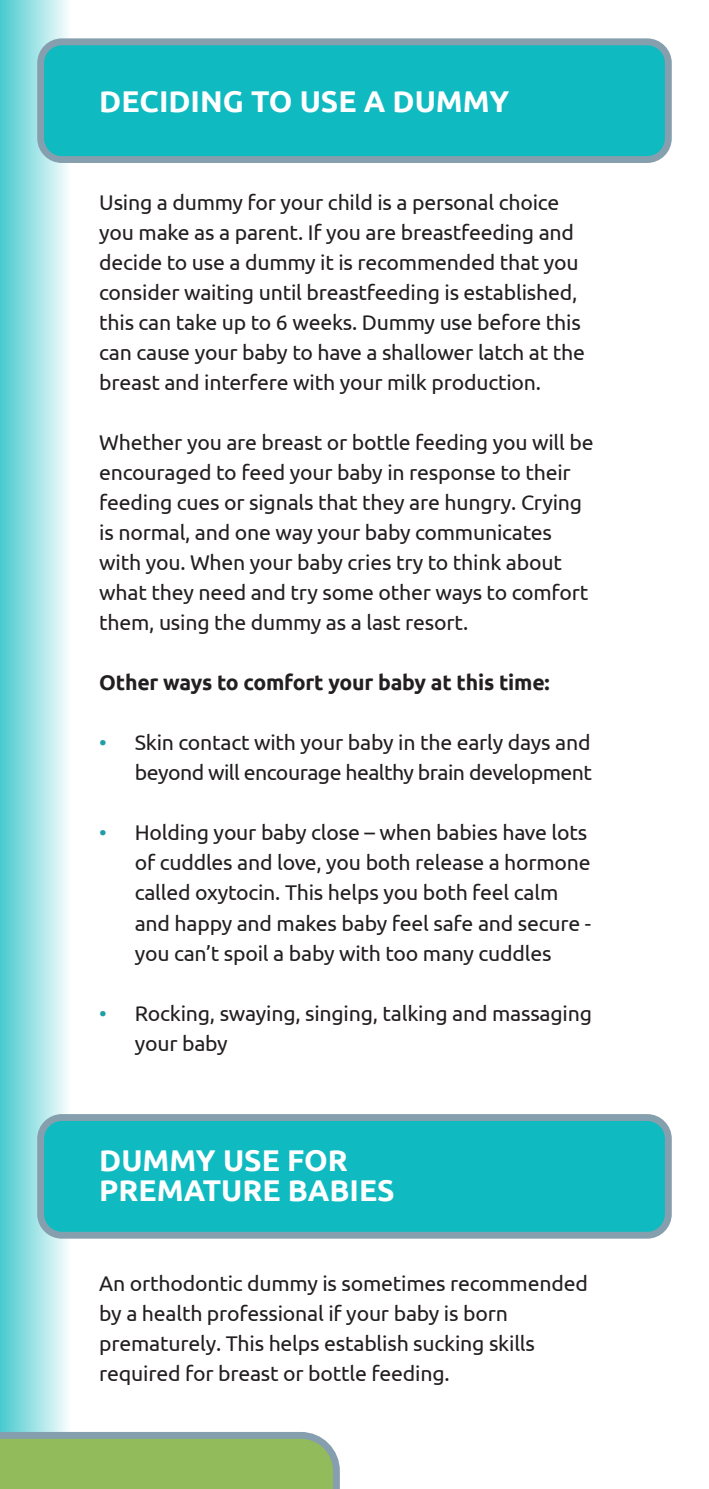
<style>
.page{position:relative;width:709px;height:1489px;background:#fff}
.page>*{position:absolute;margin:0;border:0;box-sizing:border-box;transform-origin:0 0}
.Menu_Item_-_Align_Ce{font:700 30px "Ubuntu";color:#fff}
.Menu_Item_-_Align_Ce-2{font:21.25px/30px "Ubuntu";letter-spacing:-.01em;color:#231f20}
.Menu_Item_-_Align_Ce-3{font:700 21.25px "Ubuntu";letter-spacing:-.01em;color:#231f20}
.s1{color:#209da6}
</style>
<div class="page">
<div style="left:0;top:0;width:71px;height:1488px;background:linear-gradient(to right,#47cacf,#fcfefe)"></div>
<div style="left:41px;top:42px;width:627px;height:117px;background:#0fbac1;border-radius:21px"></div>
<div style="left:37px;top:38px;width:634px;height:125px;border:7px solid #869fae;border-radius:21px"></div>
<div style="left:41px;top:1117px;width:627px;height:118px;background:#0fbac1;border-radius:21px"></div>
<div style="left:37px;top:1113px;width:634px;height:125px;border:7px solid #869fae;border-radius:21px"></div>
<svg style="left:0;top:1431px;width:340px;height:57px;background:#93b96b"></svg>
<p class="Menu_Item_-_Align_Ce" style="left:99px;top:83px;width:411px">DECIDING TO USE A DUMMY</p>
<p class="Menu_Item_-_Align_Ce-2" style="left:99px;top:187px;width:487px">Using a dummy for your child is a personal choice you make as a parent. If you are breastfeeding and decide to use a dummy it is recommended that you consider waiting until breastfeeding is established, this can take up to 6 weeks. Dummy use before this can cause your baby to have a shallower latch at the breast and interfere with your milk production.</p>
<p class="Menu_Item_-_Align_Ce-2" style="left:99px;top:427px;width:496px">Whether you are breast or bottle feeding you will be encouraged to feed your baby in response to their feeding cues or signals that they are hungry. Crying is normal, and one way your baby communicates with you. When your baby cries try to think about what they need and try some other ways to comfort them, using the dummy as a last resort.</p>
<p class="Menu_Item_-_Align_Ce-3" style="left:99px;top:670px;width:452px">Other ways to comfort your baby at this time:</p>
<p class="Menu_Item_-_Align_Ce-2" style="left:99px;top:727px;width:494px;text-align:right"><span class="s1">•</span> Skin contact with your baby in the early days and beyond will encourage healthy brain development</p>
<p class="Menu_Item_-_Align_Ce-2" style="left:135px;top:817px;width:458px;text-indent:-35px"><span class="s1">•</span> Holding your baby close – when babies have lots of cuddles and love, you both release a hormone called oxytocin. This helps you both feel calm and happy and makes baby feel safe and secure - you can’t spoil a baby with too many cuddles</p>
<p class="Menu_Item_-_Align_Ce-2" style="left:135px;top:997px;width:459px;text-indent:-35px"><span class="s1">•</span> Rocking, swaying, singing, talking and massaging your baby</p>
<p class="Menu_Item_-_Align_Ce" style="left:99px;top:1142px;width:250px">DUMMY USE FOR</p>
<p class="Menu_Item_-_Align_Ce" style="left:99px;top:1172px;width:297px">PREMATURE BABIES</p>
<p class="Menu_Item_-_Align_Ce-2" style="left:99px;top:1267px;width:490px">An orthodontic dummy is sometimes recommended by a health professional if your baby is born prematurely. This helps establish sucking skills required for breast or bottle feeding.</p>
</div>
